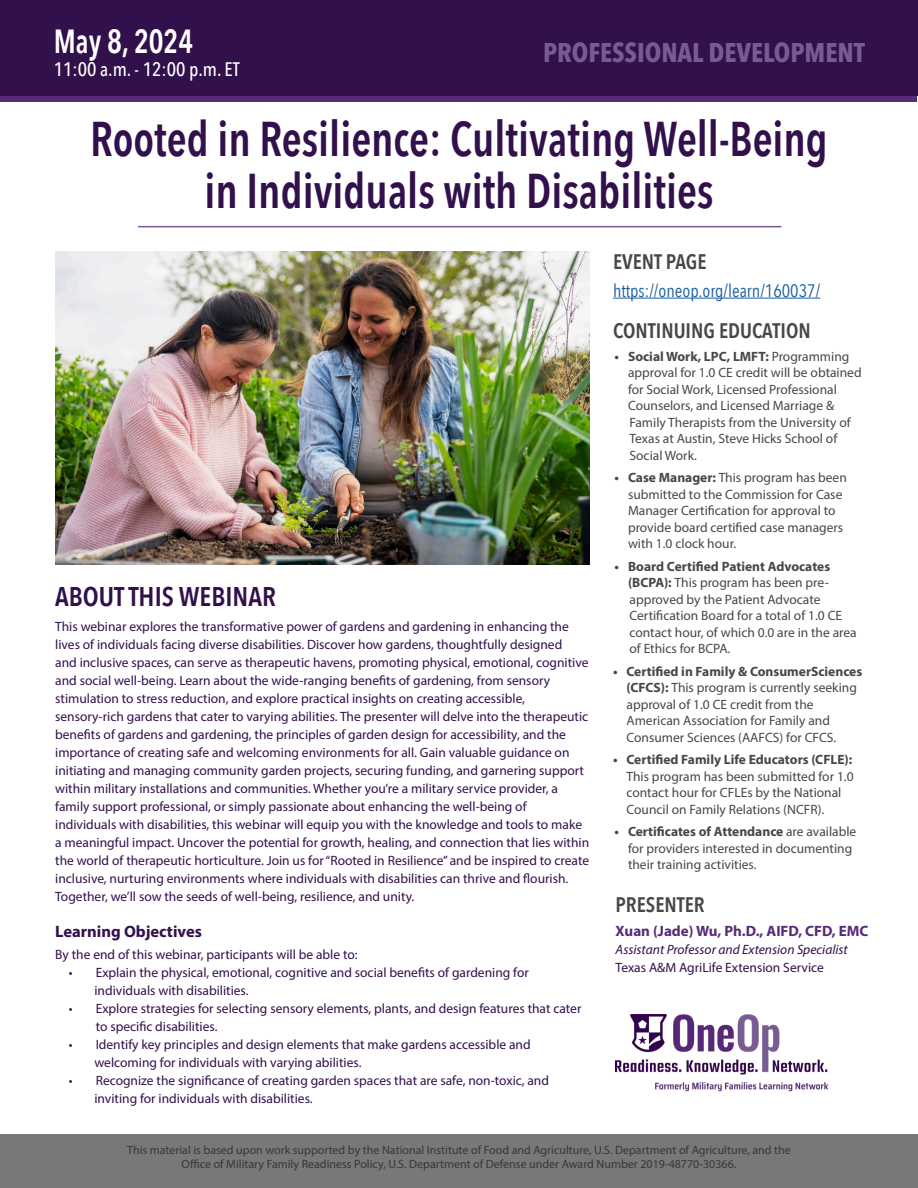
<style>
.page{position:relative;width:918px;height:1188px;background:#fff}
.page>*{position:absolute;margin:0;border:0;box-sizing:border-box;transform-origin:0 0}
.t1{font:600 48.75px "Avenir Next Condensed";color:#32104c;scale:.91 1}
.t2{font:600 33.45px "Avenir Next Condensed";color:#fff;scale:.89 1}
.t3{font:700 27px "Avenir Next Condensed";color:#775c94}
.t4{font:600 27px "Avenir Next Condensed";color:#32104c}
.t5{font:600 21px "Avenir Next Condensed";color:#474648}
.t6{font:500 19.5px "Avenir Next Condensed";color:#fff}
.t7{font:18px "Avenir Next Condensed";color:#175d9e}
.t8{font:700 16.5px "Myriad Pro";color:#32104c}
.t9{font:700 15px "Myriad Pro";color:#582a78}
.t10{font:13.5px/18px "Myriad Pro";color:#32104c}
.t11{font:13.5px/16.5px "Myriad Pro";color:#474648}
.t12{font:700 13.5px/16.5px "Myriad Pro";color:#474648;text-align:right}
.t13{font:italic 13.5px "Myriad Pro";color:#32104c}
.t14{font:12px/14.4px "Myriad Pro";color:#373737;text-align:center}
.s1{font-weight:700}
.s2{font-weight:400}
</style>
<div class="page">
<div style="left:1px;top:90px;width:916px;height:12px;background:#582a78"></div>
<div style="left:0;top:1134px;width:918px;height:54px;background:#787878"></div>
<div style="left:1px;top:1px;width:917px;height:95px;background:#32104c"></div>
<img style="left:55px;top:251px;width:535px;height:313px">
<hr style="left:138px;top:226px;width:644px;height:1px;background:#775c94">
<hr style="left:613px;top:298px;width:207px;height:1px;background:#175d9e">
<img style="left:616px;top:1015px;width:213px;height:77px">
<p class="t2" style="left:54px;top:12px;width:158px">May 8, 2024</p>
<p class="t6" style="left:54px;top:58px;width:188px">11:00 a.m. - 12:00 p.m. ET</p>
<p class="t3" style="left:543px;top:36px;width:323px">PROFESSIONAL DEVELOPMENT</p>
<p class="t1" style="left:90px;top:97px;width:812px">Rooted in Resilience: Cultivating Well-Being</p>
<p class="t1" style="left:205px;top:149px;width:561px">in Individuals with Disabilities</p>
<p class="t4" style="left:55px;top:573px;width:222px">ABOUT THIS WEBINAR</p>
<p class="t10" style="left:55px;top:617px;width:515px">This webinar explores the transformative power of gardens and gardening in enhancing the lives of individuals facing diverse disabilities. Discover how gardens, thoughtfully designed</p>
<p class="t10" style="left:55px;top:653px;width:535px">and inclusive spaces, can serve as therapeutic havens, promoting physical, emotional, cognitive and social well-being. Learn about the wide-ranging benefits of gardening, from sensory</p>
<p class="t10" style="left:55px;top:689px;width:471px">stimulation to stress reduction, and explore practical insights on creating accessible,</p>
<p class="t10" style="left:55px;top:707px;width:535px">sensory-rich gardens that cater to varying abilities. The presenter will delve into the therapeutic benefits of gardens and gardening, the principles of garden design for accessibility, and the importance of creating safe and welcoming environments for all. Gain valuable guidance on initiating and managing community garden projects, securing funding, and garnering support within military installations and communities. Whether you’re a military service provider, a</p>
<p class="t10" style="left:55px;top:797px;width:473px">family support professional, or simply passionate about enhancing the well-being of</p>
<p class="t10" style="left:55px;top:815px;width:536px">individuals with disabilities, this webinar will equip you with the knowledge and tools to make a meaningful impact. Uncover the potential for growth, healing, and connection that lies within the world of therapeutic horticulture. Join us for “Rooted in Resilience” and be inspired to create inclusive, nurturing environments where individuals with disabilities can thrive and flourish.<br>Together, we’ll sow the seeds of well-being, resilience, and unity.</p>
<p class="t8" style="left:55px;top:920px;width:148px">Learning Objectives</p>
<p class="t10" style="left:55px;top:945px;width:304px">By the end of this webinar, participants will be able to:</p>
<p class="t10" style="left:69px;top:963px;width:462px">• Explain the physical, emotional, cognitive and social benefits of gardening for</p>
<p class="t10" style="left:94px;top:981px;width:156px">individuals with disabilities.</p>
<p class="t10" style="left:96px;top:999px;width:487px;text-indent:-27px">• Explore strategies for selecting sensory elements, plants, and design features that cater to specific disabilities.</p>
<p class="t10" style="left:69px;top:1035px;width:464px">• Identify key principles and design elements that make gardens accessible and</p>
<p class="t10" style="left:94px;top:1053px;width:269px">welcoming for individuals with varying abilities.</p>
<p class="t10" style="left:69px;top:1071px;width:482px">• Recognize the significance of creating garden spaces that are safe, non-toxic, and</p>
<p class="t10" style="left:94px;top:1089px;width:220px">inviting for individuals with disabilities.</p>
<p class="t5" style="left:613px;top:244px;width:95px">EVENT PAGE</p>
<p class="t7" style="left:613px;top:275px;width:209px">https://oneop.org/learn/160037/</p>
<p class="t5" style="left:613px;top:313px;width:199px">CONTINUING EDUCATION</p>
<p class="t11" style="left:628px;top:348px;width:235px;text-indent:-14px"><span class="s1">• Social Work, LPC, LMFT:</span> Programming approval for 1.0 CE credit will be obtained for Social Work, Licensed Professional Counselors, and Licensed Marriage &amp;</p>
<p class="t11" style="left:630px;top:414px;width:223px">Family Therapists from the University of<br>Texas at Austin, Steve Hicks School of<br>Social Work.</p>
<p class="t11" style="left:628px;top:469px;width:220px;text-indent:-14px"><span class="s1">• Case Manager:</span> This program has been submitted to the Commission for Case Manager Certification for approval to provide board certified case managers with 1.0 clock hour.</p>
<p class="t12" style="left:615px;top:557px;width:217px">• Board Certified Patient Advocates (BCPA): <span class="s2">This program has been pre-</span></p>
<p class="t11" style="left:630px;top:591px;width:229px">approved by the Patient Advocate Certification Board for a total of 1.0 CE contact hour, of which 0.0 are in the area of Ethics for BCPA.</p>
<p class="t11" style="left:627px;top:663px;width:237px;text-indent:-14px"><span class="s1">• Certified in Family &amp; ConsumerSciences (CFCS):</span> This program is currently seeking approval of 1.0 CE credit from the</p>
<p class="t11" style="left:627px;top:712px;width:205px">American Association for Family and</p>
<p class="t11" style="left:627px;top:729px;width:211px">Consumer Sciences (AAFCS) for CFCS.</p>
<p class="t11" style="left:627px;top:751px;width:229px;text-indent:-14px"><span class="s1">• Certified Family Life Educators (CFLE):<br></span>This program has been submitted for 1.0 contact hour for CFLEs by the National Council on Family Relations (NCFR).</p>
<p class="t11" style="left:628px;top:823px;width:230px;text-indent:-14px"><span class="s1">• Certificates of Attendance</span> are available for providers interested in documenting their training activities.</p>
<p class="t5" style="left:616px;top:886px;width:91px">PRESENTER</p>
<p class="t9" style="left:616px;top:921px;width:254px">Xuan (Jade) Wu, Ph.D., AIFD, CFD, EMC</p>
<p class="t13" style="left:616px;top:941px;width:234px">Assistant Professor and Extension Specialist</p>
<p class="t10" style="left:616px;top:958px;width:210px">Texas A&amp;M AgriLife Extension Service</p>
<p class="t14" style="left:127px;top:1142px;width:665px">This material is based upon work supported by the National Institute of Food and Agriculture, U.S. Department of Agriculture, and the<br>Office of Military Family Readiness Policy, U.S. Department of Defense under Award Number 2019-48770-30366.</p>
</div>
